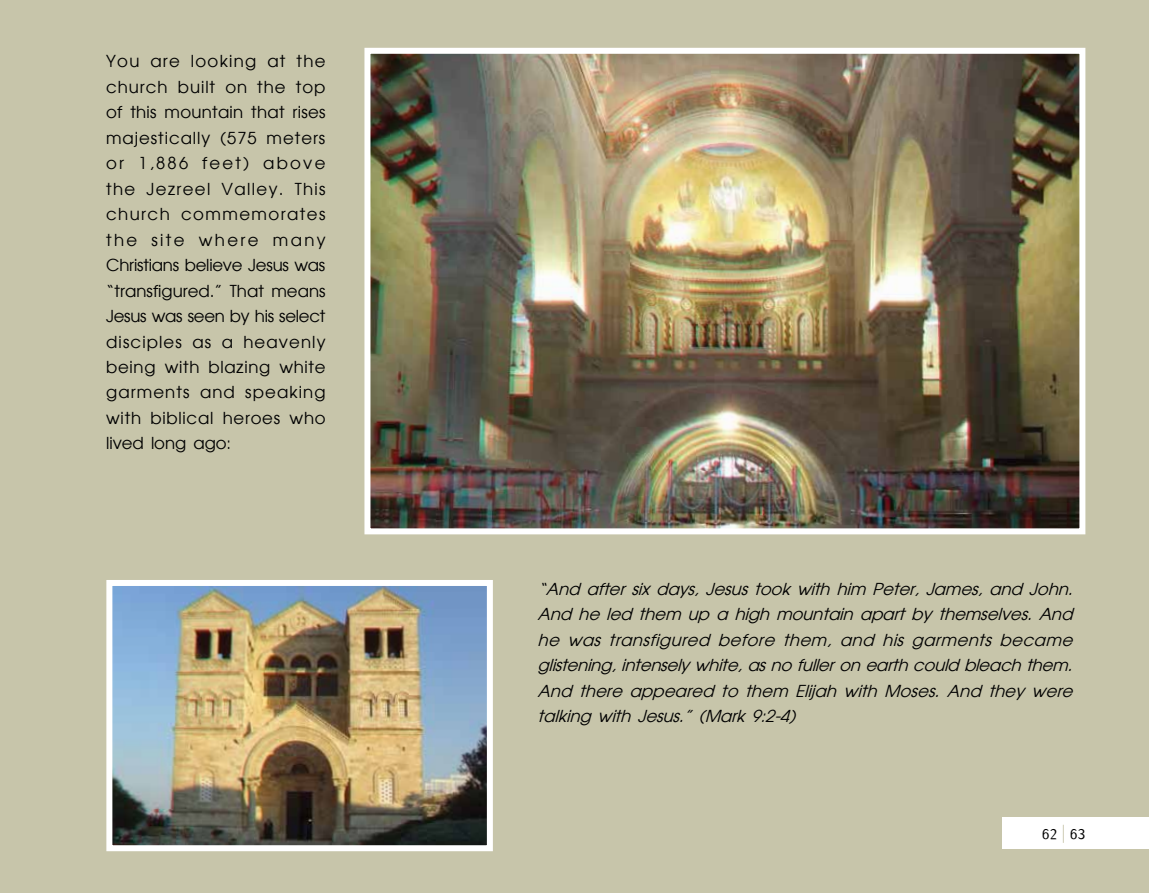
<style>
.page{position:relative;width:1149px;height:893px;background:#fff}
.page>*{position:absolute;margin:0;border:0;box-sizing:border-box;transform-origin:0 0}
.t1{font:16.5px/25.5px "Avalon";letter-spacing:.045em;color:#000;text-align:justify}
.t2{font:italic 16.5px/25.5px "Avalon";color:#000;text-align:justify}
.t3{font:16.5px "E Rimona R";color:#000}
.s1{color:#c7c5aa}
</style>
<div class="page">
<div style="left:0;top:0;width:1148px;height:893px;background:#c7c5aa"></div>
<img style="left:371px;top:55px;width:707px;height:472px">
<div style="left:364px;top:48px;width:721px;height:486px;border:6px solid #fff"></div>
<img style="left:113px;top:587px;width:372px;height:257px">
<div style="left:106px;top:580px;width:386px;height:271px;border:6px solid #fff"></div>
<div style="left:1001px;top:818px;width:147px;height:31px;background:#fff"></div>
<p class="t1" style="left:106px;top:48px;width:221px">You are looking at the church built on the top of this mountain that rises majestically (575 meters or 1,886 feet) above the Jezreel Valley. This church commemorates the site where many Christians believe Jesus was “transfigured.” That means Jesus was seen by his select disciples as a heavenly being with blazing white garments and speaking with biblical heroes who lived long ago:</p>
<p class="t2" style="left:537px;top:576px;width:541px">“And after six days, Jesus took with him Peter, James, and John.<br>And he led them up a high mountain apart by themselves. And he was transfigured before them, and his garments became glistening,intenselywhite,asno fulleronearthcould bleachthem.<br>And there appeared to them Elijah with Moses. And they were talking with Jesus.” (Mark 9:2-4)</p>
<p class="t3" style="left:1041px;top:822px;width:44px">62 <span class="s1">|</span> 63</p>
</div>
